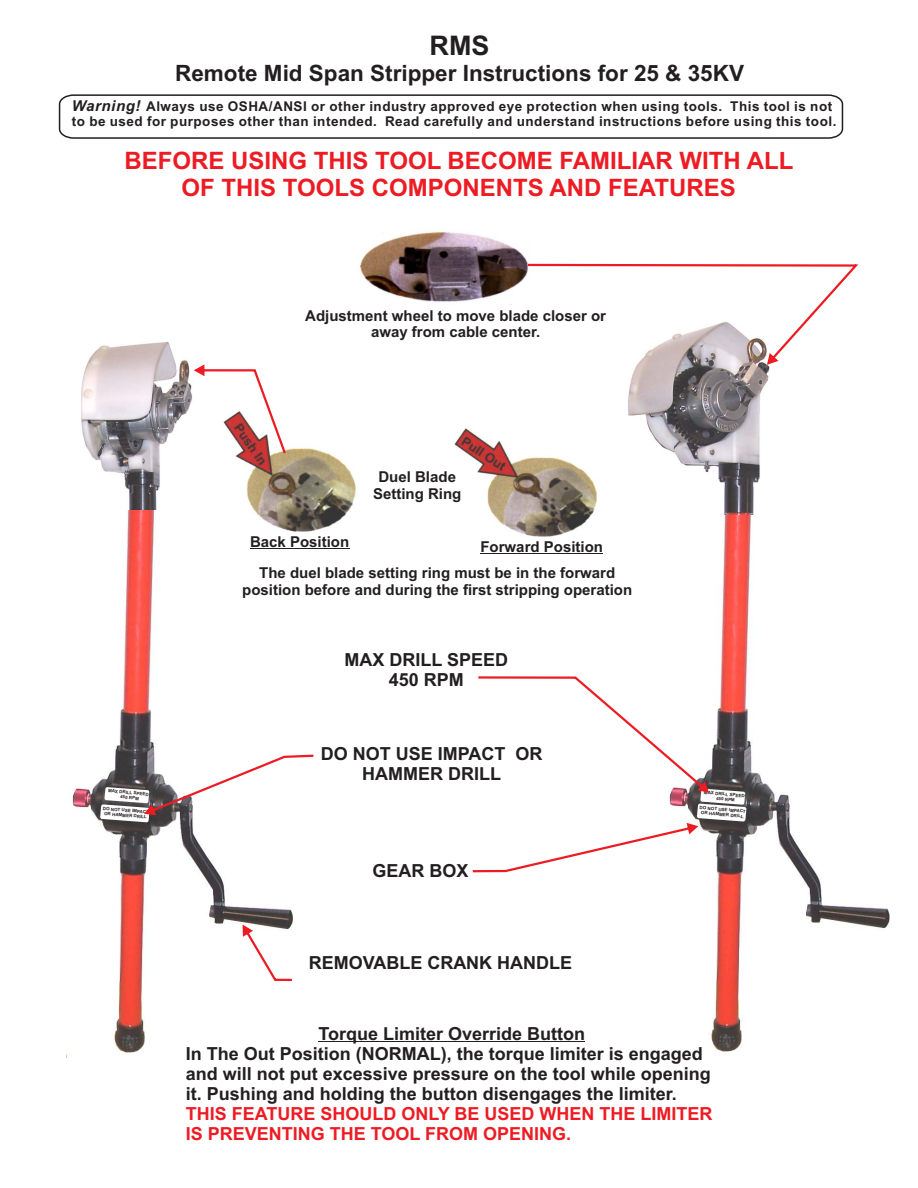
<style>
.page{position:relative;width:918px;height:1188px;background:#fff}
.page>*{position:absolute;margin:0;border:0;box-sizing:border-box;transform-origin:0 0}
.t1{font:700 27px "Arial";color:#231f20}
.t2{font:700 24px/26.8px "Arial";color:#ed1c24;text-align:center}
.t3{font:700 22.5px "Arial";color:#231f20}
.t4{font:700 18px/20.1px "Arial";color:#231f20;text-align:center}
.t5{font:700 18px/20.1px "Arial";color:#ed1c24}
.t6{font:700 15px/16.8px "Arial";color:#231f20;text-align:center}
.t7{font:700 13.5px/15.5px "Arial";letter-spacing:.035em;color:#231f20}
.t8{font:700 4.5px/5.1px "Arial";color:#231f20}
.s1{font-style:italic;font-size:15px}
</style>
<div class="page">
<img style="left:81px;top:341px;width:112px;height:170px">
<img style="left:67px;top:511px;width:226px;height:546px">
<img style="left:663px;top:515px;width:227px;height:541px">
<img style="left:628px;top:365px;width:142px;height:150px">
<img style="left:360px;top:231px;width:171px;height:71px">
<img style="left:222px;top:448px;width:135px;height:87px">
<img style="left:453px;top:428px;width:145px;height:109px">
<hr style="left:318px;top:1042px;width:267px;height:1px;background:#231f20">
<svg style="left:58px;top:94px;width:786px;height:45px"></svg>
<svg style="left:100px;top:755px;width:213px;height:67px"></svg>
<svg style="left:473px;top:676px;width:273px;height:196px"></svg>
<svg style="left:243px;top:925px;width:49px;height:56px"></svg>
<hr style="left:480px;top:553px;width:123px;height:1px;background:#231f20">
<hr style="left:250px;top:548px;width:99px;height:1px;background:#231f20">
<svg style="left:528px;top:264px;width:330px;height:101px"></svg>
<svg style="left:194px;top:364px;width:92px;height:89px"></svg>
<h1 class="t1" style="left:430px;top:35px;width:61px">RMS</h1>
<p class="t3" style="left:175px;top:65px;width:570px">Remote Mid Span Stripper Instructions for 25 &amp; 35KV</p>
<p class="t7" style="left:72px;top:100px;width:766px"><span class="s1">Warning!</span> Always use OSHA/ANSI or other industry approved eye protection when using tools. This tool is not to be used for purposes other than intended. Read carefully and understand instructions before using this tool.</p>
<h2 class="t2" style="left:124px;top:149px;width:670px">BEFORE USING THIS TOOL BECOME FAMILIAR WITH ALL<br>OF THIS TOOLS COMPONENTS AND FEATURES</h2>
<p class="t6" style="left:305px;top:308px;width:302px">Adjustment wheel to move blade closer or away from cable center.</p>
<p class="t6" style="left:373px;top:470px;width:90px">Duel Blade<br>Setting Ring</p>
<p class="t6" style="left:250px;top:535px;width:101px">Back Position</p>
<p class="t6" style="left:480px;top:540px;width:124px">Forward Position</p>
<p class="t6" style="left:242px;top:566px;width:392px">The duel blade setting ring must be in the forward position before and during the first stripping operation</p>
<p class="t4" style="left:344px;top:651px;width:165px">MAX DRILL SPEED<br>450 RPM</p>
<p class="t8" style="left:121px;top:790px;width:30px;text-indent:-13px;rotate:5deg">MAX DRILL SPEED<br>450 RPM</p>
<p class="t8" style="left:103px;top:806px;width:48px;text-align:center;rotate:5deg">DO NOT USE IMPACT<br>OR HAMMER DRILL</p>
<p class="t4" style="left:321px;top:746px;width:223px">DO NOT USE IMPACT OR<br>HAMMER DRILL</p>
<p class="t4" style="left:372px;top:862px;width:98px">GEAR BOX</p>
<p class="t4" style="left:309px;top:954px;width:265px">REMOVABLE CRANK HANDLE</p>
<p class="t8" style="left:717px;top:791px;width:30px;text-indent:-13px;rotate:5deg">MAX DRILL SPEED<br>450 RPM</p>
<p class="t8" style="left:700px;top:805px;width:48px;text-align:center;rotate:5deg">DO NOT USE IMPACT<br>OR HAMMER DRILL</p>
<p class="t4" style="left:186px;top:1025px;width:527px;text-align:left;text-indent:133px">Torque Limiter Override Button<br>In The Out Position (NORMAL), the torque limiter is engaged and will not put excessive pressure on the tool while opening it. Pushing and holding the button disengages the limiter.</p>
<p class="t5" style="left:186px;top:1106px;width:528px">THIS FEATURE SHOULD ONLY BE USED WHEN THE LIMITER<br>IS PREVENTING THE TOOL FROM OPENING.</p>
</div>
